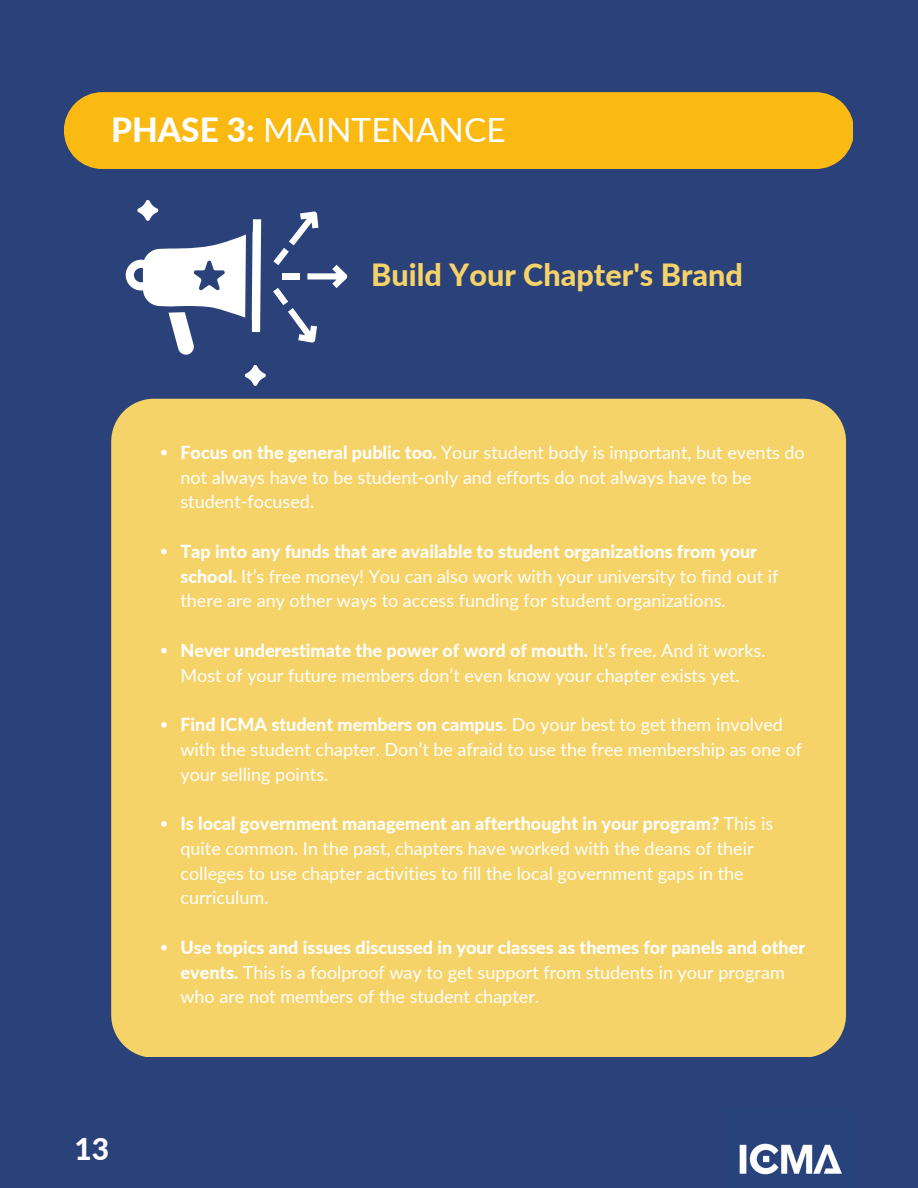
<style>
.page{position:relative;width:918px;height:1188px;background:#2a4279}
.page>*{position:absolute;margin:0;border:0;box-sizing:border-box;transform-origin:0 0}
.t1{font:33.3px "Lato";color:#fff}
.t2{font:800 30.6px "Lato";color:#f6d368}
.t3{font:800 30px "Lato";color:#fff}
.t4{font:18px/24.8px "Lato";color:#fff}
.s1{font-weight:800}
</style>
<div class="page">
<div style="left:64px;top:92px;width:789px;height:76px;background:#faba13"></div>
<img style="left:739px;top:1143px;width:103px;height:32px">
<div style="left:111px;top:399px;width:735px;height:658px;background:#f6d368"></div>
<svg style="left:161px;top:450px;width:6px;height:5px"></svg>
<svg style="left:161px;top:549px;width:6px;height:5px"></svg>
<svg style="left:161px;top:648px;width:6px;height:5px"></svg>
<svg style="left:161px;top:722px;width:6px;height:6px"></svg>
<svg style="left:161px;top:821px;width:6px;height:6px"></svg>
<svg style="left:161px;top:945px;width:6px;height:5px"></svg>
<svg style="left:137px;top:200px;width:22px;height:21px"></svg>
<svg style="left:244px;top:365px;width:22px;height:21px"></svg>
<svg style="left:126px;top:235px;width:120px;height:120px"></svg>
<svg style="left:252px;top:219px;width:9px;height:113px"></svg>
<svg style="left:273px;top:211px;width:74px;height:132px"></svg>
<h1 class="t1" style="left:111px;top:109px;width:396px"><span class="s1">PHASE 3:</span> MAINTENANCE</h1>
<h2 class="t2" style="left:371px;top:256px;width:373px">Build Your Chapter's Brand</h2>
<h3 class="t3" style="left:74px;top:1130px;width:36px">13</h3>
<p class="t4" style="left:180px;top:439px;width:626px"><span class="s1">Focus on the general public too.</span> Your student body is important, but events do not always have to be student-only and efforts do not always have to be student-focused.</p>
<p class="t4" style="left:180px;top:538px;width:600px"><span class="s1">Tap into any funds that are available to student organizations from your school.</span> It’s free money! You can also work with your university to find out if there are any other ways to access funding for student organizations.</p>
<p class="t4" style="left:180px;top:637px;width:587px"><span class="s1">Never underestimate the power of word of mouth.</span> It’s free. And it works.<br>Most of your future members don’t even know your chapter exists yet.</p>
<p class="t4" style="left:180px;top:712px;width:623px"><span class="s1">Find ICMA student members on campus</span>. Do your best to get them involved with the student chapter. Don’t be afraid to use the free membership as one of your selling points.</p>
<p class="t4" style="left:180px;top:811px;width:594px"><span class="s1">Is local government management an afterthought in your program?</span> This is quite common. In the past, chapters have worked with the deans of their colleges to use chapter activities to fill the local government gaps in the curriculum.</p>
<p class="t4" style="left:180px;top:934px;width:626px"><span class="s1">Use topics and issues discussed in your classes as themes for panels and other events.</span> This is a foolproof way to get support from students in your program who are not members of the student chapter.</p>
</div>
